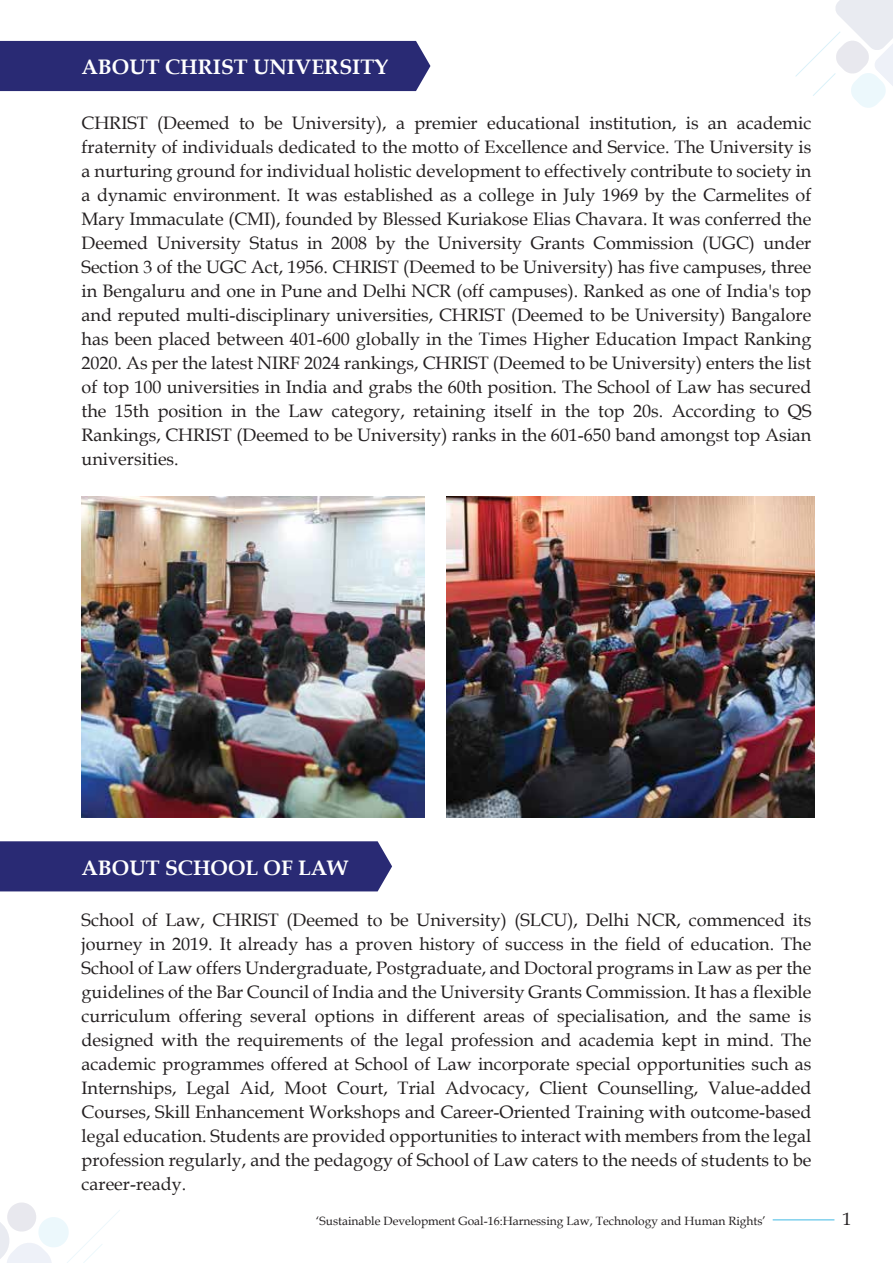
<style>
.page{position:relative;width:893px;height:1263px;background:#fff}
.page>*{position:absolute;margin:0;border:0;box-sizing:border-box;transform-origin:0 0}
.t1{font:700 21px "Book Antiqua";color:#fff}
.t2{font:18px/24px "Book Antiqua";color:#231f20;text-align:justify}
.t3{font:12px "Book Antiqua";color:#231f20}
</style>
<div class="page">
<svg style="left:795px;top:0;width:98px;height:108px"></svg>
<svg style="left:0;top:1202px;width:120px;height:61px"></svg>
<hr style="left:773px;top:1219px;width:61px;height:1px;background:#40b9e4">
<div style="left:0;top:41px;width:430px;height:50px;background:#292a74"></div>
<div style="left:0;top:841px;width:392px;height:50px;background:#292a74"></div>
<img style="left:446px;top:496px;width:368px;height:322px">
<img style="left:82px;top:496px;width:343px;height:322px">
<p class="t1" style="left:82px;top:53px;width:308px">ABOUT CHRIST UNIVERSITY</p>
<p class="t2" style="left:82px;top:110px;width:731px">CHRIST (Deemed to be University), a premier educational institution, is an academic fraternity of individuals dedicated to the motto of Excellence and Service. The University is a nurturing ground for individual holistic development to effectively contribute to society in a dynamic environment. It was established as a college in July 1969 by the Carmelites of Mary Immaculate (CMI), founded by Blessed Kuriakose Elias Chavara. It was conferred the Deemed University Status in 2008 by the University Grants Commission (UGC) under Section 3 of the UGC Act, 1956. CHRIST (Deemed to be University) has five campuses, three in Bengaluru and one in Pune and Delhi NCR (off campuses). Ranked as one of India's top and reputed multi-disciplinary universities, CHRIST (Deemed to be University) Bangalore has been placed between 401-600 globally in the Times Higher Education Impact Ranking 2020. As per the latest NIRF 2024 rankings, CHRIST (Deemed to be University) enters the list of top 100 universities in India and grabs the 60th position. The School of Law has secured the 15th position in the Law category, retaining itself in the top 20s. According to QS Rankings, CHRIST (Deemed to be University) ranks in the 601-650 band amongst top Asian universities.</p>
<p class="t1" style="left:82px;top:853px;width:268px">ABOUT SCHOOL OF LAW</p>
<p class="t2" style="left:82px;top:907px;width:731px">School of Law, CHRIST (Deemed to be University) (SLCU), Delhi NCR, commenced its journey in 2019. It already has a proven history of success in the field of education. The School of Law offers Undergraduate, Postgraduate, and Doctoral programs in Law as per the guidelines of the Bar Council of India and the University Grants Commission. It has a flexible curriculum offering several options in different areas of specialisation, and the same is designed with the requirements of the legal profession and academia kept in mind. The academic programmes offered at School of Law incorporate special opportunities such as Internships, Legal Aid, Moot Court, Trial Advocacy, Client Counselling, Value-added Courses, Skill Enhancement Workshops and Career-Oriented Training with outcome-based legal education. Students are provided opportunities to interact with members from the legal profession regularly, and the pedagogy of School of Law caters to the needs of students to be career-ready.</p>
<p class="t3" style="left:316px;top:1212px;width:451px">‘Sustainable Development Goal-16:Harnessing Law, Technology and Human Rights’</p>
<p class="t2" style="left:842px;top:1206px;width:10px">1</p>
</div>
